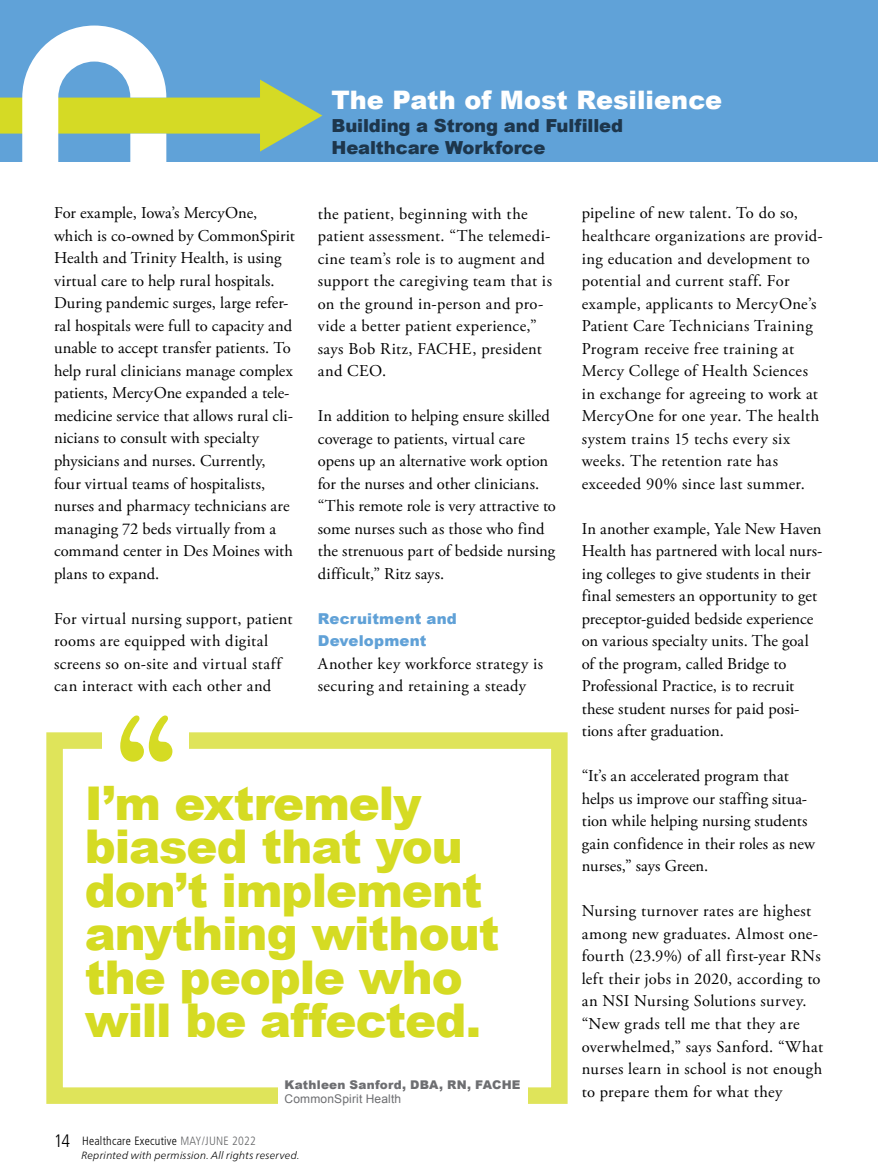
<style>
.page{position:relative;width:878px;height:1175px;background:#fff}
.page>*{position:absolute;margin:0;border:0;box-sizing:border-box;transform-origin:0 0}
.t1{font:157.5px "American Typewriter";color:#d5db23}
.t2{font:900 46.5px/43.5px "Arial";letter-spacing:-.02em;color:#d5db23}
.t3{font:900 25.5px "Arial";color:#fff}
.t4{font:900 18px/22.5px "Arial";letter-spacing:-.005em;color:#1d364c}
.t5{font:16.5px/22.5px "Adobe Garamond Pro";letter-spacing:.01em;color:#000}
.t6{font:900 15px/22.5px "Arial";letter-spacing:.01em;color:#60a1d7}
.t7{font:300 condensed 12px "Frutiger LT Std";letter-spacing:.02em;color:#000}
.t8{font:900 12px "Arial";letter-spacing:.02em;color:#6d6e71}
.t9{font:12px "Arial";letter-spacing:.015em;color:#6d6e71}
.t10{font:italic 300 10.5px "Frutiger Neue LT Pro";letter-spacing:.015em;color:#000}
.s1{font-size:18px}
.s2{color:#636466}
</style>
<div class="page">
<div style="left:46px;top:732px;width:521px;height:371px;border:16px solid #dfe45a"></div>
<div style="left:103px;top:707px;width:86px;height:119px;background:#fff"></div>
<div style="left:278px;top:1080px;width:249px;height:35px;background:#fff"></div>
<div style="left:0;top:0;width:878px;height:161px;background:#60a2d8"></div>
<svg style="left:0;top:26px;width:323px;height:135px"></svg>
<h3 class="t3" style="left:331px;top:81px;width:392px">The Path of Most Resilience</h3>
<p class="t4" style="left:331px;top:113px;width:293px">Building a Strong and Fulfilled<br>Healthcare Workforce</p>
<p class="t5" style="left:54px;top:202px;width:242px">For example, Iowa’s MercyOne, which is co-owned by CommonSpirit Health and Trinity Health, is using virtual care to help rural hospitals.<br>During pandemic surges, large refer&shy;ral hospitals were full to capacity and unable to accept transfer patients. To help rural clinicians manage complex patients, MercyOne expanded a tele&shy;medicine service that allows rural cli&shy;nicians to consult with specialty physicians and nurses. Currently, four virtual teams of hospitalists, nurses and pharmacy technicians are managing 72 beds virtually from a command center in Des Moines with plans to expand.</p>
<p class="t5" style="left:54px;top:607px;width:240px">For virtual nursing support, patient rooms are equipped with digital screens so on-site and virtual staff can interact with each other and</p>
<h1 class="t1" style="left:111px;top:653px;width:70px">“</h1>
<p class="t5" style="left:318px;top:203px;width:236px">the patient, beginning with the patient assessment. “The telemedi&shy;cine team’s role is to augment and support the caregiving team that is on the ground in-person and pro&shy;vide a better patient experience,” says Bob Ritz, FACHE, president and CEO.</p>
<p class="t5" style="left:318px;top:405px;width:239px">In addition to helping ensure skilled coverage to patients, virtual care opens up an alternative work option for the nurses and other clinicians. “This remote role is very attractive to some nurses such as those who find the strenuous part of bedside nursing difficult,” Ritz says.</p>
<p class="t6" style="left:318px;top:606px;width:140px">Recruitment and<br>Development</p>
<p class="t5" style="left:318px;top:652px;width:227px">Another key workforce strategy is securing and retaining a steady</p>
<h2 class="t2" style="left:85px;top:779px;width:338px">I’m extremely</h2>
<h2 class="t2" style="left:85px;top:823px;width:416px">biased that you don’t implement anything without the people who will be affected.</h2>
<p class="t7" style="left:54px;top:1134px;width:203px"><span class="s1">14</span> Healthcare Executive <span class="s2">MAY/JUNE 2022</span></p>
<p class="t8" style="left:284px;top:1076px;width:237px">Kathleen Sanford, DBA, RN, FACHE</p>
<p class="t9" style="left:284px;top:1090px;width:118px">CommonSpirit Health</p>
<p class="t10" style="left:81px;top:1149px;width:220px">Reprinted with permission. All rights reserved.</p>
<p class="t5" style="left:581px;top:202px;width:242px">pipeline of new talent. To do so, healthcare organizations are provid&shy;ing education and development to potential and current staff. For example, applicants to MercyOne’s Patient Care Technicians Training Program receive free training at Mercy College of Health Sciences in exchange for agreeing to work at MercyOne for one year. The health system trains 15 techs every six weeks. The retention rate has exceeded 90% since last summer.</p>
<p class="t5" style="left:581px;top:518px;width:242px">In another example, Yale New Haven Health has partnered with local nurs&shy;ing colleges to give students in their final semesters an opportunity to get preceptor-guided bedside experience on various specialty units. The goal of the program, called Bridge to Professional Practice, is to recruit these student nurses for paid posi&shy;tions after graduation.</p>
<p class="t5" style="left:581px;top:765px;width:235px">“It’s an accelerated program that helps us improve our staffing situa&shy;tion while helping nursing students gain confidence in their roles as new nurses,” says Green.</p>
<p class="t5" style="left:581px;top:900px;width:243px">Nursing turnover rates are highest among new graduates. Almost one&shy;fourth (23.9%) of all first-year RNs left their jobs in 2020, according to an NSI Nursing Solutions survey. “New grads tell me that they are overwhelmed,” says Sanford. “What nurses learn in school is not enough to prepare them for what they</p>
</div>
